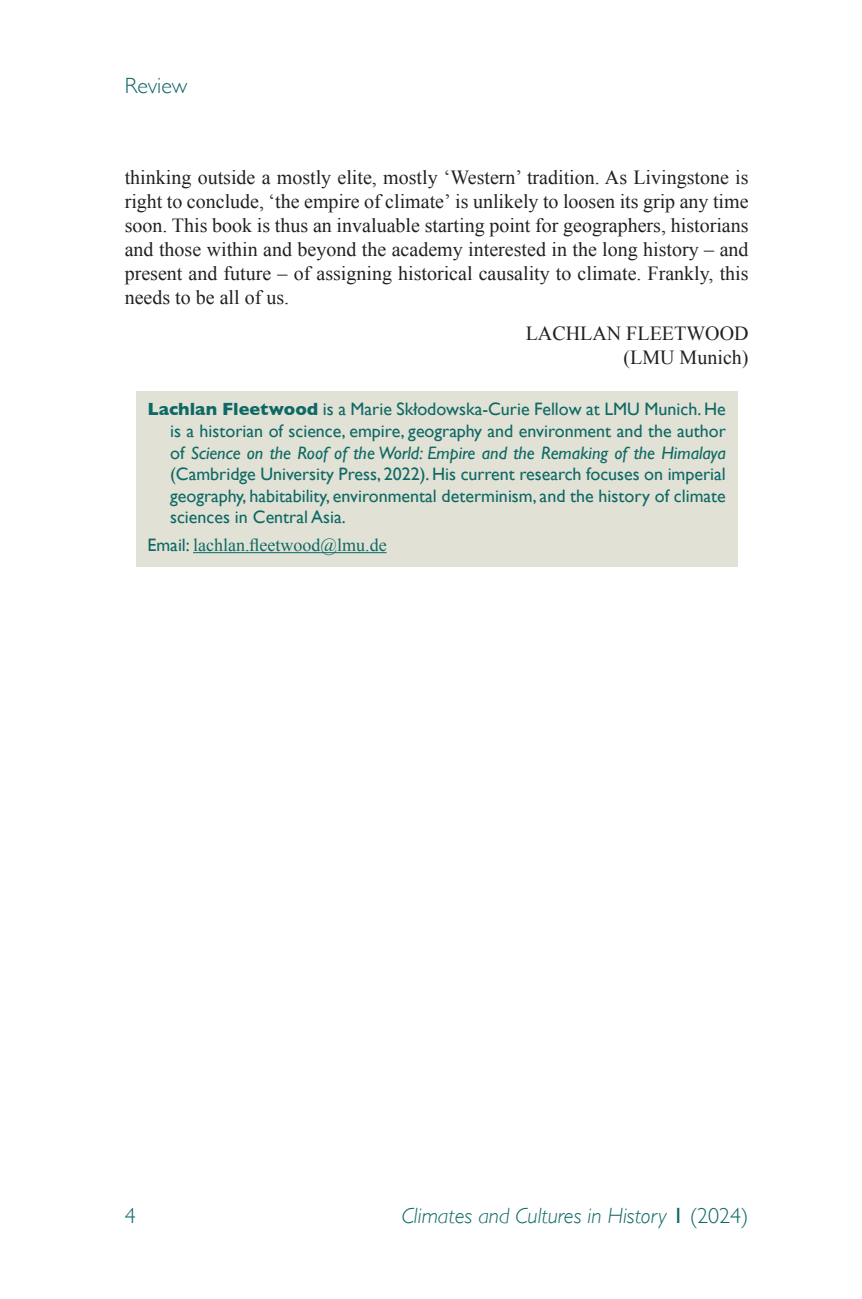
<style>
.page{position:relative;width:862px;height:1299px;background:#fff}
.page>*{position:absolute;margin:0;border:0;box-sizing:border-box;transform-origin:0 0}
.t1{font:italic 300 22px "Gill Sans";color:#0e6965}
.t2{font:300 22px "Gill Sans";color:#0e6965}
.Bodytext{font:20px/24px "Times New Roman";color:#231f20;text-align:justify}
.Review-author{font:20px "Times New Roman";color:#231f20}
.Bio{font:18px/21.6px "Gill Sans";color:#0e6965;text-align:justify}
.Bio-2{font:18px "Times New Roman";color:#0e6965}
.s1{font-weight:700}
.s2{font-style:italic}
.s3{font-family:"Gill Sans"}
.s4{font-weight:400;font-style:normal}
.s5{font-style:normal}
</style>
<div class="page">
<div style="left:136px;top:391px;width:601px;height:148px;background:#e1e2d5"></div>
<div style="left:136px;top:527px;width:601px;height:39px;background:#e1e2d5"></div>
<hr style="left:193px;top:552px;width:194px;height:1px;background:#0e6965">
<p class="t2" style="left:125px;top:69px;width:64px">Review</p>
<p class="Bodytext" style="left:125px;top:165px;width:625px">thinking outside a mostly elite, mostly ‘Western’ tradition. As Livingstone is right to conclude, ‘the empire of climate’ is unlikely to loosen its grip any time soon. This book is thus an invaluable starting point for geographers, historians and those within and beyond the academy interested in the long history – and present and future – of assigning historical causality to climate. Frankly, this needs to be all of us.</p>
<p class="Review-author" style="left:526px;top:320px;width:224px">LACHLAN FLEETWOOD</p>
<p class="Bodytext" style="left:623px;top:345px;width:126px">(LMU Munich)</p>
<p class="Bio" style="left:170px;top:398px;width:557px;text-indent:-23px"><span class="s1">Lachlan Fleetwood</span> is a Marie Skłodowska-Curie Fellow at LMU Munich. He is a historian of science, empire, geography and environment and the author of <span class="s2">Science on the Roof of the World: Empire and the Remaking of the Himalaya </span>(Cambridge University Press, 2022). His current research focuses on imperial geography, habitability, environmental determinism, and the history of climate sciences in Central Asia.</p>
<p class="Bio-2" style="left:147px;top:532px;width:241px"><span class="s3">Email:</span> lachlan.fleetwood@lmu.de</p>
<p class="t2" style="left:125px;top:1198px;width:12px">4</p>
<p class="t1" style="left:402px;top:1203px;width:348px">Climates and Cultures in History <span class="s4">1</span> <span class="s5">(2024)</span></p>
</div>
